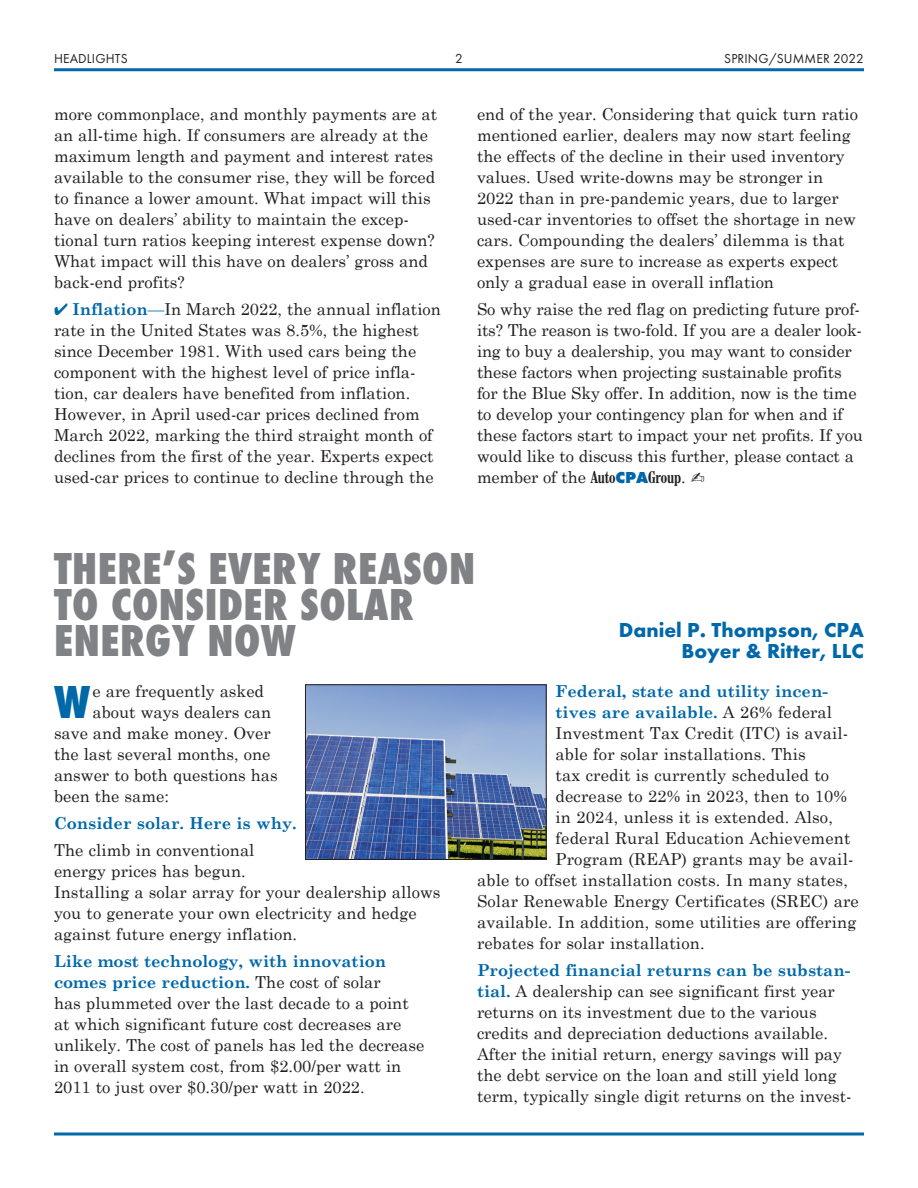
<style>
.page{position:relative;width:918px;height:1188px;background:#fff}
.page>*{position:absolute;margin:0;border:0;box-sizing:border-box;transform-origin:0 0}
.Drop_Cap_Para{font:800 48px "Futura PT Cond";color:#0068a9}
.Head{font:800 46.5px/36px "Futura PT Cond";letter-spacing:.01em;color:#808285}
.Byline{font:700 21px/21px "Futura PT";color:#0068a9;text-align:right}
.Body_Text{font:16.5px/21px "Century Schoolbook";color:#231f20}
.Drop_Cap_Para-2{font:16.5px "Century Schoolbook";color:#231f20}
.Body_Text-2{font:700 16.5px "Century Schoolbook";color:#0068a9}
.Season{font:13.5px "Futura PT";letter-spacing:.01em;color:#231f20}
.s1{color:#0068a9}
.s2{font-weight:700;color:#0068a9}
.s3{font-family:"Century Schoolbook BT";font-weight:700;font-stretch:condensed}
.s4{font-family:"Futura PT";font-weight:800;color:#0068a9}
.s5{font-weight:400;color:#231f20}
</style>
<div class="page">
<hr style="left:54px;top:68px;width:810px;height:3px;background:#0068a9">
<svg style="left:54px;top:1132px;width:810px;height:4px"></svg>
<img style="left:307px;top:686px;width:238px;height:172px">
<div style="left:305px;top:684px;width:242px;height:176px;border:1px solid #231f20"></div>
<p class="Season" style="left:54px;top:50px;width:75px">HEADLIGHTS</p>
<p class="Season" style="left:455px;top:50px;width:9px">2</p>
<p class="Season" style="left:724px;top:50px;width:141px">SPRING/SUMMER 2022</p>
<p class="Body_Text" style="left:54px;top:103px;width:385px">more commonplace, and monthly payments are at an all-time high. If consumers are already at the maximum length and payment and interest rates available to the consumer rise, they will be forced to finance a lower amount. What impact will this have on dealers’ ability to maintain the excep&shy;tional turn ratios keeping interest expense down?<br>What impact will this have on dealers’ gross and back-end profits?</p>
<p class="Body_Text" style="left:54px;top:298px;width:388px"><span class="s1">✔</span> <span class="s2">Inflation</span><span class="s1">—</span>In March 2022, the annual inflation rate in the United States was 8.5%, the highest since December 1981. With used cars being the component with the highest level of price infla&shy;tion, car dealers have benefited from inflation.<br>However, in April used-car prices declined from March 2022, marking the third straight month of declines from the first of the year. Experts expect used-car prices to continue to decline through the</p>
<p class="Body_Text" style="left:477px;top:103px;width:383px">end of the year. Considering that quick turn ratio mentioned earlier, dealers may now start feeling the effects of the decline in their used inventory values. Used write-downs may be stronger in 2022 than in pre-pandemic years, due to larger used-car inventories to offset the shortage in new cars. Compounding the dealers’ dilemma is that expenses are sure to increase as experts expect only a gradual ease in overall inflation</p>
<p class="Body_Text" style="left:477px;top:298px;width:387px">So why raise the red flag on predicting future prof&shy;its? The reason is two-fold. If you are a dealer look&shy;ing to buy a dealership, you may want to consider these factors when projecting sustainable profits for the Blue Sky offer. In addition, now is the time to develop your contingency plan for when and if these factors start to impact your net profits. If you would like to discuss this further, please contact a member of the <span class="s3">Auto</span><span class="s4">CPA</span><span class="s3">Group</span>. ✍</p>
<p class="Head" style="left:54px;top:551px;width:423px">THERE’S EVERY REASON<br>TO CONSIDER SOLAR<br>ENERGY NOW</p>
<p class="Byline" style="left:619px;top:619px;width:247px">Daniel P. Thompson, CPA<br>Boyer &amp; Ritter, LLC</p>
<p class="Drop_Cap_Para" style="left:54px;top:673px;width:38px">W</p>
<p class="Drop_Cap_Para-2" style="left:93px;top:680px;width:173px">e are frequently asked</p>
<p class="Drop_Cap_Para-2" style="left:93px;top:701px;width:180px">about ways dealers can</p>
<p class="Drop_Cap_Para-2" style="left:54px;top:722px;width:218px">save and make money. Over</p>
<p class="Drop_Cap_Para-2" style="left:54px;top:743px;width:218px">the last several months, one</p>
<p class="Drop_Cap_Para-2" style="left:54px;top:764px;width:225px">answer to both questions has</p>
<p class="Drop_Cap_Para-2" style="left:54px;top:785px;width:116px">been the same:</p>
<p class="Body_Text-2" style="left:54px;top:813px;width:244px">Consider solar. Here is why.</p>
<p class="Body_Text" style="left:54px;top:839px;width:388px">The climb in conventional<br>energy prices has begun.<br>Installing a solar array for your dealership allows you to generate your own electricity and hedge against future energy inflation.</p>
<p class="Body_Text" style="left:54px;top:950px;width:372px"><span class="s2">Like most technology, with innovation comes price reduction.</span> The cost of solar<br>has plummeted over the last decade to a point at which significant future cost decreases are unlikely. The cost of panels has led the decrease in overall system cost, from $2.00/per watt in 2011 to just over $0.30/per watt in 2022.</p>
<p class="Body_Text-2" style="left:556px;top:681px;width:274px">Federal, state and utility incen-</p>
<p class="Body_Text-2" style="left:556px;top:702px;width:278px">tives are available. <span class="s5">A 26% federal</span></p>
<p class="Body_Text" style="left:556px;top:722px;width:294px">Investment Tax Credit (ITC) is avail-</p>
<p class="Body_Text" style="left:556px;top:743px;width:252px">able for solar installations. This</p>
<p class="Body_Text" style="left:556px;top:764px;width:275px">tax credit is currently scheduled to</p>
<p class="Body_Text" style="left:556px;top:785px;width:293px">decrease to 22% in 2023, then to 10%</p>
<p class="Body_Text" style="left:556px;top:806px;width:279px">in 2024, unless it is extended. Also,</p>
<p class="Body_Text" style="left:556px;top:827px;width:296px">federal Rural Education Achievement</p>
<p class="Body_Text" style="left:556px;top:848px;width:299px">Program (REAP) grants may be avail-</p>
<p class="Body_Text" style="left:477px;top:869px;width:373px">able to offset installation costs. In many states,</p>
<p class="Body_Text" style="left:477px;top:890px;width:383px">Solar Renewable Energy Certificates (SREC) are</p>
<p class="Body_Text" style="left:477px;top:911px;width:381px">available. In addition, some utilities are offering</p>
<p class="Body_Text" style="left:477px;top:932px;width:229px">rebates for solar installation.</p>
<p class="Body_Text" style="left:477px;top:959px;width:376px"><span class="s2">Projected financial returns can be substan&shy;tial.</span> A dealership can see significant first year returns on its investment due to the various credits and depreciation deductions available.<br>After the initial return, energy savings will pay the debt service on the loan and still yield long term, typically single digit returns on the invest-</p>
</div>
